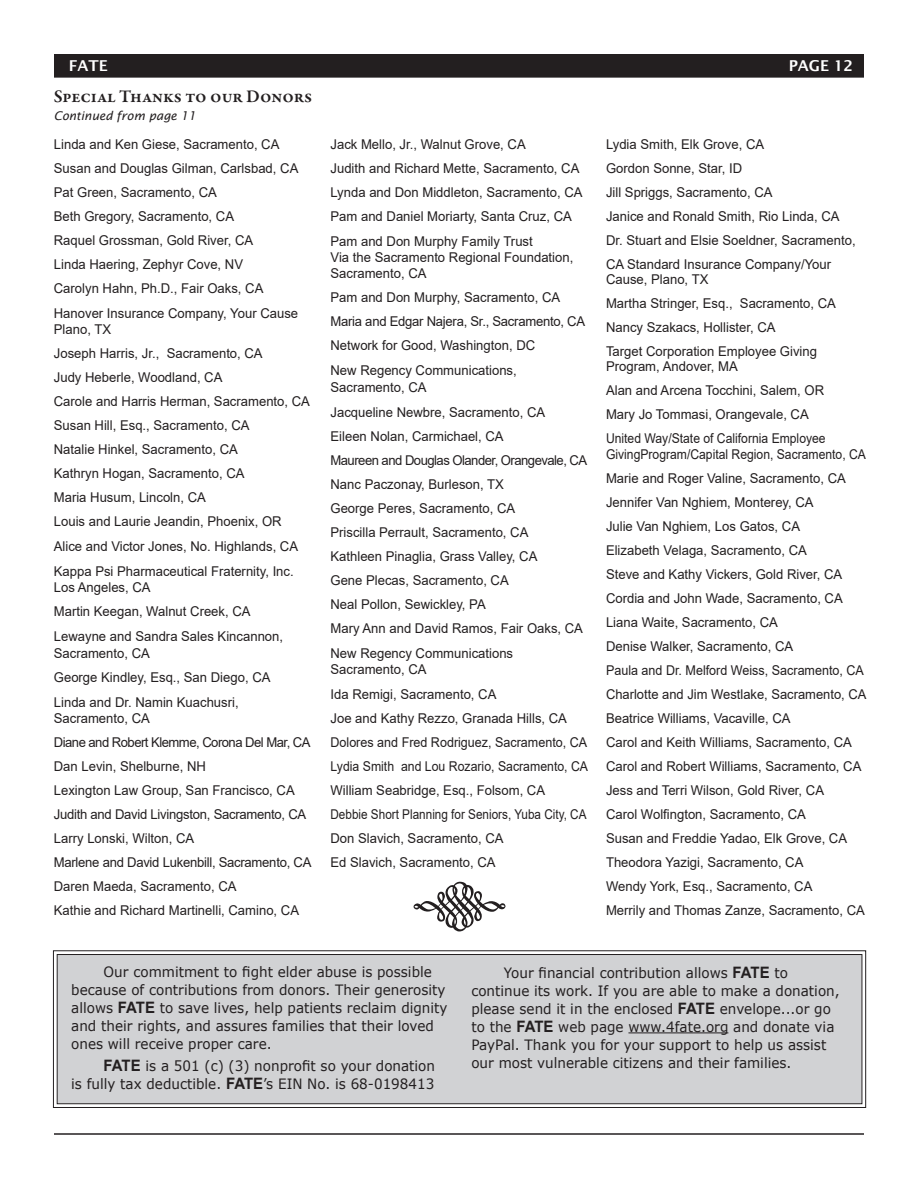
<style>
.page{position:relative;width:918px;height:1188px;background:#fff}
.page>*{position:absolute;margin:0;border:0;box-sizing:border-box;transform-origin:0 0}
.t1{font:96.9px "Nymphette";color:#231f20}
.t2{font:600 18px "Garamond Premr Pro";letter-spacing:-.005em;color:#231f20}
.t3{font:600 15px "Lucida Sans";color:#fff}
.t4{font:14.25px/18px "Verdana";color:#231f20;scale:.95 1}
.t5{font:13.5px/24.2px "Arial";color:#231f20}
.t6{font:13.5px/24px "Arial";color:#231f20;scale:.9 1}
.t7{font:italic 12px "Lucida Sans";color:#231f20}
.s1{font-family:"Arial";font-weight:700;font-size:15.75px}
</style>
<div class="page">
<hr style="left:54px;top:1133px;width:810px;height:2px;background:#231f20">
<div style="left:55px;top:55px;width:808px;height:22px;background:#231f20"></div>
<div style="left:54px;top:54px;width:810px;height:24px;border:2px solid #231f20"></div>
<div style="left:53px;top:950px;width:813px;height:158px;background:#d1d2d4"></div>
<div style="left:57px;top:954px;width:805px;height:150px;border:1px solid #231f20"></div>
<hr style="left:628px;top:1032px;width:100px;height:1px;background:#231f20">
<p class="t3" style="left:69px;top:57px;width:41px">FATE</p>
<p class="t3" style="left:789px;top:57px;width:66px">PAGE 12</p>
<h2 class="t2" style="left:54px;top:86px;width:260px">Special Thanks to our Donors</h2>
<p class="t7" style="left:54px;top:109px;width:144px">Continued from page 11</p>
<p class="t5" style="left:54px;top:132px;width:246px">Linda and Ken Giese, Sacramento, CA Susan and Douglas Gilman, Carlsbad, CA Pat Green, Sacramento, CA<br>Beth Gregory, Sacramento, CA<br>Raquel Grossman, Gold River, CA<br>Linda Haering, Zephyr Cove, NV<br>Carolyn Hahn, Ph.D., Fair Oaks, CA Hanover Insurance Company, Your Cause</p>
<p class="t5" style="left:54px;top:317px;width:258px">Plano, TX<br>Joseph Harris, Jr., Sacramento, CA<br>Judy Heberle, Woodland, CA<br>Carole and Harris Herman, Sacramento, CA<br>Susan Hill, Esq., Sacramento, CA<br>Natalie Hinkel, Sacramento, CA<br>Kathryn Hogan, Sacramento, CA<br>Maria Husum, Lincoln, CA<br>Louis and Laurie Jeandin, Phoenix, OR<br>Alice and Victor Jones, No. Highlands, CA<br>Kappa Psi Pharmaceutical Fraternity, Inc.</p>
<p class="t5" style="left:54px;top:575px;width:231px;line-height:24.6px">Los Angeles, CA<br>Martin Keegan, Walnut Creek, CA<br>Lewayne and Sandra Sales Kincannon,</p>
<p class="t5" style="left:54px;top:641px;width:218px;line-height:24.6px">Sacramento, CA<br>George Kindley, Esq., San Diego, CA<br>Linda and Dr. Namin Kuachusri,</p>
<p class="t5" style="left:54px;top:706px;width:259px">Sacramento, CA<br>Diane and Robert Klemme, Corona Del Mar, CA Dan Levin, Shelburne, NH<br>Lexington Law Group, San Francisco, CA Judith and David Livingston, Sacramento, CA Larry Lonski, Wilton, CA<br>Marlene and David Lukenbill, Sacramento, CA Daren Maeda, Sacramento, CA<br>Kathie and Richard Martinelli, Camino, CA</p>
<p class="t5" style="left:331px;top:132px;width:254px">Jack Mello, Jr., Walnut Grove, CA<br>Judith and Richard Mette, Sacramento, CA Lynda and Don Middleton, Sacramento, CA Pam and Daniel Moriarty, Santa Cruz, CA Pam and Don Murphy Family Trust</p>
<p class="t5" style="left:331px;top:249px;width:244px;line-height:16.2px">Via the Sacramento Regional Foundation,<br>Sacramento, CA</p>
<p class="t5" style="left:331px;top:285px;width:256px">Pam and Don Murphy, Sacramento, CA Maria and Edgar Najera, Sr., Sacramento, CA Network for Good, Washington, DC<br>New Regency Communications,</p>
<p class="t5" style="left:331px;top:375px;width:258px">Sacramento, CA<br>Jacqueline Newbre, Sacramento, CA<br>Eileen Nolan, Carmichael, CA<br>Maureen and Douglas Olander, Orangevale, CA<br>Nanc Paczonay, Burleson, TX<br>George Peres, Sacramento, CA<br>Priscilla Perrault, Sacramento, CA<br>Kathleen Pinaglia, Grass Valley, CA<br>Gene Plecas, Sacramento, CA<br>Neal Pollon, Sewickley, PA<br>Mary Ann and David Ramos, Fair Oaks, CA<br>New Regency Communications</p>
<p class="t5" style="left:331px;top:657px;width:259px">Sacramento, CA<br>Ida Remigi, Sacramento, CA<br>Joe and Kathy Rezzo, Granada Hills, CA Dolores and Fred Rodriguez, Sacramento, CA Lydia Smith and Lou Rozario, Sacramento, CA William Seabridge, Esq., Folsom, CA<br>Debbie Short Planning for Seniors, Yuba City, CA Don Slavich, Sacramento, CA<br>Ed Slavich, Sacramento, CA</p>
<h1 class="t1" style="left:411px;top:854px;width:98px">q</h1>
<p class="t5" style="left:606px;top:132px;width:251px">Lydia Smith, Elk Grove, CA<br>Gordon Sonne, Star, ID<br>Jill Spriggs, Sacramento, CA<br>Janice and Ronald Smith, Rio Linda, CA<br>Dr. Stuart and Elsie Soeldner, Sacramento,<br>CA Standard Insurance Company/Your</p>
<p class="t5" style="left:606px;top:267px;width:231px">Cause, Plano, TX<br>Martha Stringer, Esq., Sacramento, CA<br>Nancy Szakacs, Hollister, CA<br>Target Corporation Employee Giving</p>
<p class="t5" style="left:606px;top:354px;width:221px">Program, Andover, MA<br>Alan and Arcena Tocchini, Salem, OR<br>Mary Jo Tommasi, Orangevale, CA<br>United Way/State of California Employee</p>
<p class="t6" style="left:606px;top:442px;width:291px">GivingProgram/Capital Region, Sacramento, CA Marie and Roger Valine, Sacramento, CA Jennifer Van Nghiem, Monterey, CA<br>Julie Van Nghiem, Los Gatos, CA<br>Elizabeth Velaga, Sacramento, CA<br>Steve and Kathy Vickers, Gold River, CA Cordia and John Wade, Sacramento, CA Liana Waite, Sacramento, CA<br>Denise Walker, Sacramento, CA<br>Paula and Dr. Melford Weiss, Sacramento, CA Charlotte and Jim Westlake, Sacramento, CA Beatrice Williams, Vacaville, CA<br>Carol and Keith Williams, Sacramento, CA Carol and Robert Williams, Sacramento, CA Jess and Terri Wilson, Gold River, CA<br>Carol Wolfington, Sacramento, CA<br>Susan and Freddie Yadao, Elk Grove, CA Theodora Yazigi, Sacramento, CA<br>Wendy York, Esq., Sacramento, CA<br>Merrily and Thomas Zanze, Sacramento, CA</p>
<p class="t4" style="left:71px;top:963px;width:398px;text-indent:32px">Our commitment to fight elder abuse is possible because of contributions from donors. Their generosity allows <span class="s1">FATE</span> to save lives, help patients reclaim dignity and their rights, and assures families that their loved ones will receive proper care.</p>
<p class="t4" style="left:71px;top:1057px;width:385px;text-align:right"><span class="s1">FATE</span> is a 501 (c) (3) nonprofit so your donation<br>is fully tax deductible. <span class="s1">FATE</span>’s EIN No. is 68-0198413</p>
<p class="t4" style="left:471px;top:963px;width:389px;text-indent:32px">Your financial contribution allows <span class="s1">FATE</span> to continue its work. If you are able to make a donation, please send it in the enclosed <span class="s1">FATE</span> envelope...or go to the <span class="s1">FATE</span> web page www.4fate.org and donate via PayPal. Thank you for your support to help us assist our most vulnerable citizens and their families.</p>
</div>
